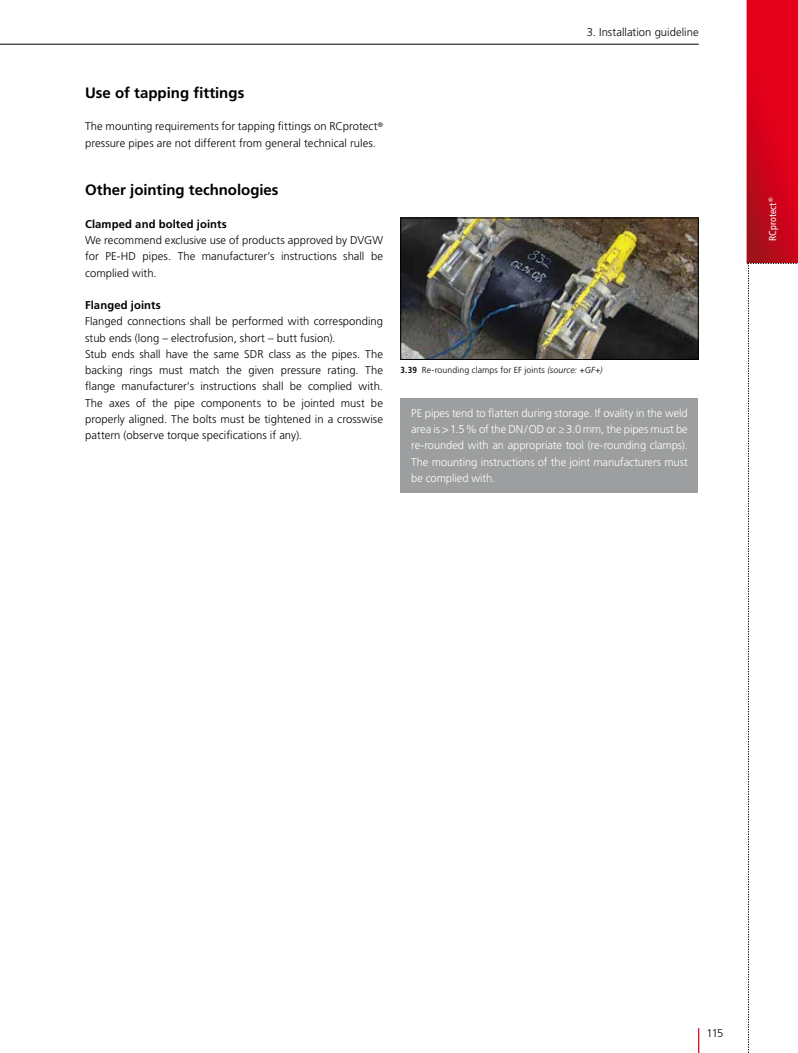
<style>
.page{position:relative;width:798px;height:1053px;background:#fff}
.page>*{position:absolute;margin:0;border:0;box-sizing:border-box;transform-origin:0 0}
.t1{font:700 15px "Frutiger LT Std";color:#000}
.t2{font:300 11.25px/16.2px "Frutiger LT Std";letter-spacing:.005em;color:#000}
.t3{font:300 11.25px/16.2px "Frutiger LT Std";letter-spacing:-.005em;color:#fff;text-align:justify}
.t4{font:700 11.25px "Frutiger LT Std";letter-spacing:.01em;color:#000}
.t5{font:condensed 10px "Frutiger LT Std";letter-spacing:.01em;color:#fff}
.t6{font:300 8.75px "Frutiger LT Std";letter-spacing:.01em;color:#000}
.s1{font-weight:700;font-stretch:condensed}
.s2{font-style:italic}
</style>
<div class="page">
<hr style="left:697px;top:1028px;width:2px;height:24px;background:#e2001a">
<hr style="left:0;top:44px;width:698px;height:1px;background:#000">
<img style="left:402px;top:220px;width:294px;height:137px">
<div style="left:400px;top:218px;width:298px;height:141px;border:1px solid #000"></div>
<div style="left:400px;top:398px;width:298px;height:94px;background:#9c9e9f"></div>
<svg style="left:746px;top:0;width:51px;height:264px;background:#d40b22"></svg>
<svg style="left:747px;top:263px;width:50px;height:789px"></svg>
<p class="t2" style="left:586px;top:24px;width:113px">3. Installation guideline</p>
<h1 class="t1" style="left:85px;top:84px;width:161px">Use of tapping fittings</h1>
<p class="t2" style="left:85px;top:118px;width:299px">The mounting requirements for tapping fittings on RCprotect<sup>® </sup>pressure pipes are not different from general technical rules.</p>
<h1 class="t1" style="left:85px;top:181px;width:195px">Other jointing technologies</h1>
<p class="t4" style="left:85px;top:217px;width:143px">Clamped and bolted joints</p>
<p class="t2" style="left:85px;top:232px;width:299px;text-align:justify">We recommend exclusive use of products approved by DVGW for PE-HD pipes. The manufacturer’s instructions shall be complied with.</p>
<p class="t4" style="left:85px;top:298px;width:77px">Flanged joints</p>
<p class="t2" style="left:85px;top:313px;width:299px">Flanged connections shall be performed with corresponding stub ends (long – electrofusion, short – butt fusion).<br>Stub ends shall have the same SDR class as the pipes. The backing rings must match the given pressure rating. The flange manufacturer’s instructions shall be complied with.<br>The axes of the pipe components to be jointed must be properly aligned. The bolts must be tightened in a crosswise pattern (observe torque specifications if any).</p>
<p class="t6" style="left:400px;top:365px;width:204px"><span class="s1">3.39</span> Re-rounding clamps for EF joints <span class="s2">(source: +GF+)</span></p>
<p class="t3" style="left:411px;top:405px;width:278px">PE pipes tend to flatten during storage. If ovality in the weld area is &gt;1.5% of the DN/OD or ≥3.0mm, the pipes must be re-rounded with an appropriate tool (re-rounding clamps).<br>The mounting instructions of the joint manufacturers must be complied with.</p>
<p class="t5" style="left:766px;top:241px;width:45px;rotate:-90deg">RCprotect<sup>®</sup></p>
<p class="t2" style="left:706px;top:1024px;width:19px">115</p>
</div>
